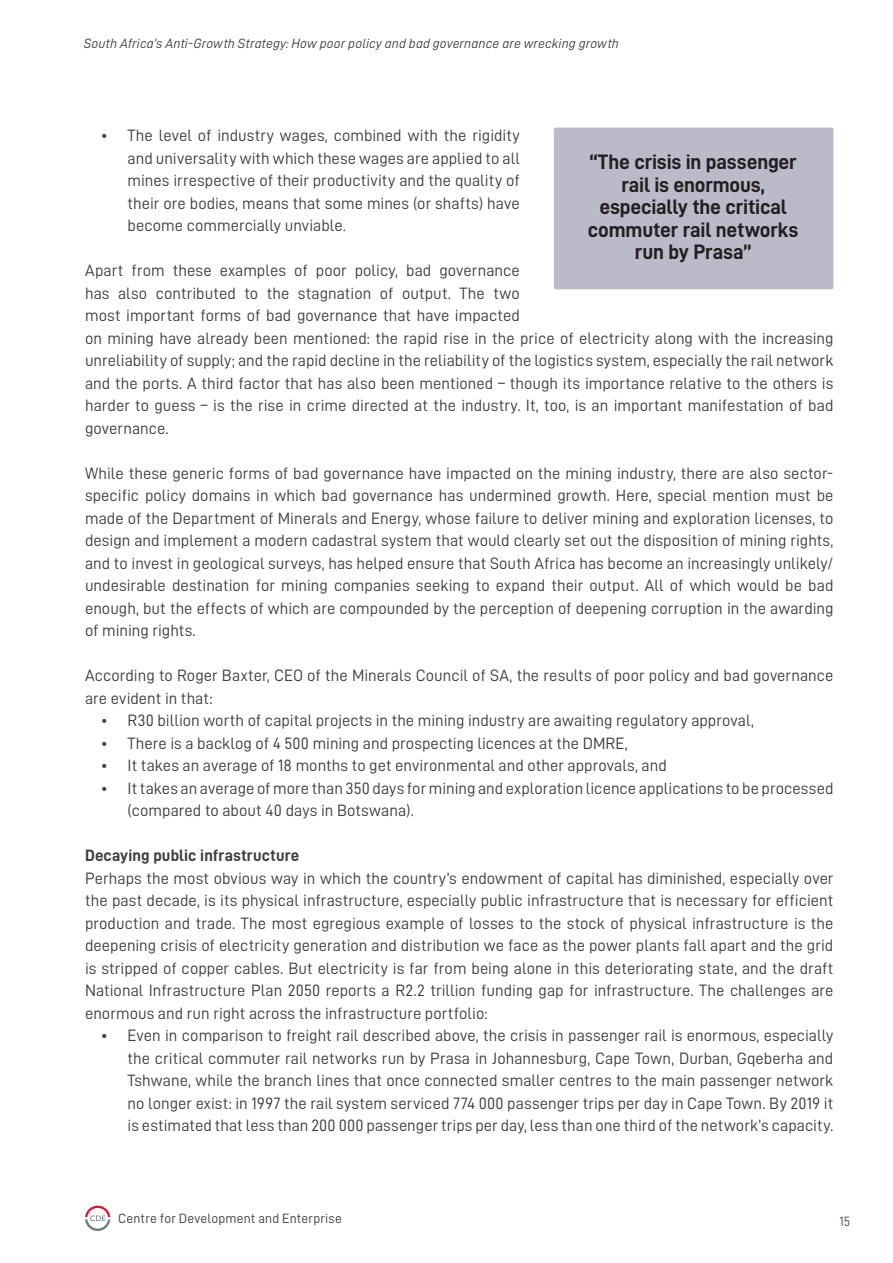
<style>
.page{position:relative;width:893px;height:1263px;background:#fff}
.page>*{position:absolute;margin:0;border:0;box-sizing:border-box;transform-origin:0 0}
.CDE_Body{font:21px/22.5px "D DIN Bold";letter-spacing:-.01em;color:#231f20;text-align:center}
.CDE_Body-2{font:16.5px/22.5px "D DIN";color:#3e3e3f;text-align:justify}
.CDE_Header_2{font:16.5px "D DIN Bold";letter-spacing:.005em;color:#3e3e3f}
.t1{font:13.5px "D DIN Italic";letter-spacing:.01em;color:#3e3e3f}
.t2{font:13.5px "D DIN";letter-spacing:.015em;color:#3e3e3f}
.t3{font:13.5px "D DIN";color:#57585a}
</style>
<div class="page">
<svg style="left:85px;top:1205px;width:25px;height:26px"></svg>
<div style="left:554px;top:128px;width:279px;height:161px;background:#bbbac9;border-radius:2px"></div>
<p class="t1" style="left:84px;top:36px;width:536px">South Africa’s Anti-Growth Strategy: How poor policy and bad governance are wrecking growth</p>
<p class="CDE_Body-2" style="left:128px;top:124px;width:394px;text-indent:-27px">• The level of industry wages, combined with the rigidity and universality with which these wages are applied to all mines irrespective of their productivity and the quality of their ore bodies, means that some mines (or shafts) have become commercially unviable.</p>
<p class="CDE_Body-2" style="left:85px;top:259px;width:750px;text-align:left">Apart from these examples of poor policy, bad governance<br>has also contributed to the stagnation of output. The two<br>most important forms of bad governance that have impacted<br>on mining have already been mentioned: the rapid rise in the price of electricity along with the increasing unreliability of supply; and the rapid decline in the reliability of the logistics system, especially the rail network and the ports. A third factor that has also been mentioned – though its importance relative to the others is harder to guess – is the rise in crime directed at the industry. It, too, is an important manifestation of bad governance.</p>
<p class="CDE_Body-2" style="left:85px;top:462px;width:750px">While these generic forms of bad governance have impacted on the mining industry, there are also sector&shy;specific policy domains in which bad governance has undermined growth. Here, special mention must be made of the Department of Minerals and Energy, whose failure to deliver mining and exploration licenses, to design and implement a modern cadastral system that would clearly set out the disposition of mining rights, and to invest in geological surveys, has helped ensure that South Africa has become an increasingly unlikely/ undesirable destination for mining companies seeking to expand their output. All of which would be bad enough, but the effects of which are compounded by the perception of deepening corruption in the awarding of mining rights.</p>
<p class="CDE_Body-2" style="left:85px;top:664px;width:750px">According to Roger Baxter, CEO of the Minerals Council of SA, the results of poor policy and bad governance are evident in that:</p>
<p class="CDE_Body-2" style="left:101px;top:709px;width:655px">• R30 billion worth of capital projects in the mining industry are awaiting regulatory approval,</p>
<p class="CDE_Body-2" style="left:101px;top:732px;width:529px">• There is a backlog of 4 500 mining and prospecting licences at the DMRE,</p>
<p class="CDE_Body-2" style="left:101px;top:754px;width:568px">• It takes an average of 18 months to get environmental and other approvals, and</p>
<p class="CDE_Body-2" style="left:128px;top:777px;width:707px;text-indent:-27px">• It takes an average of more than 350 days for mining and exploration licence applications to be processed (compared to about 40 days in Botswana).</p>
<p class="CDE_Header_2" style="left:85px;top:846px;width:216px">Decaying public infrastructure</p>
<p class="CDE_Body-2" style="left:85px;top:867px;width:750px">Perhaps the most obvious way in which the country’s endowment of capital has diminished, especially over the past decade, is its physical infrastructure, especially public infrastructure that is necessary for efficient production and trade. The most egregious example of losses to the stock of physical infrastructure is the deepening crisis of electricity generation and distribution we face as the power plants fall apart and the grid is stripped of copper cables. But electricity is far from being alone in this deteriorating state, and the draft National Infrastructure Plan 2050 reports a R2.2 trillion funding gap for infrastructure. The challenges are enormous and run right across the infrastructure portfolio:</p>
<p class="CDE_Body-2" style="left:128px;top:1024px;width:707px;text-indent:-27px">• Even in comparison to freight rail described above, the crisis in passenger rail is enormous, especially the critical commuter rail networks run by Prasa in Johannesburg, Cape Town, Durban, Gqeberha and Tshwane, while the branch lines that once connected smaller centres to the main passenger network no longer exist: in 1997 the rail system serviced 774 000 passenger trips per day in Cape Town. By 2019 it is estimated that less than 200 000 passenger trips per day, less than one third of the network’s capacity.</p>
<p class="CDE_Body" style="left:588px;top:150px;width:212px">“The crisis in passenger rail is enormous, especially the critical commuter rail networks run by Prasa”</p>
<p class="t2" style="left:118px;top:1211px;width:225px">Centre for Development and Enterprise</p>
<p class="t3" style="left:839px;top:1214px;width:13px">15</p>
</div>
